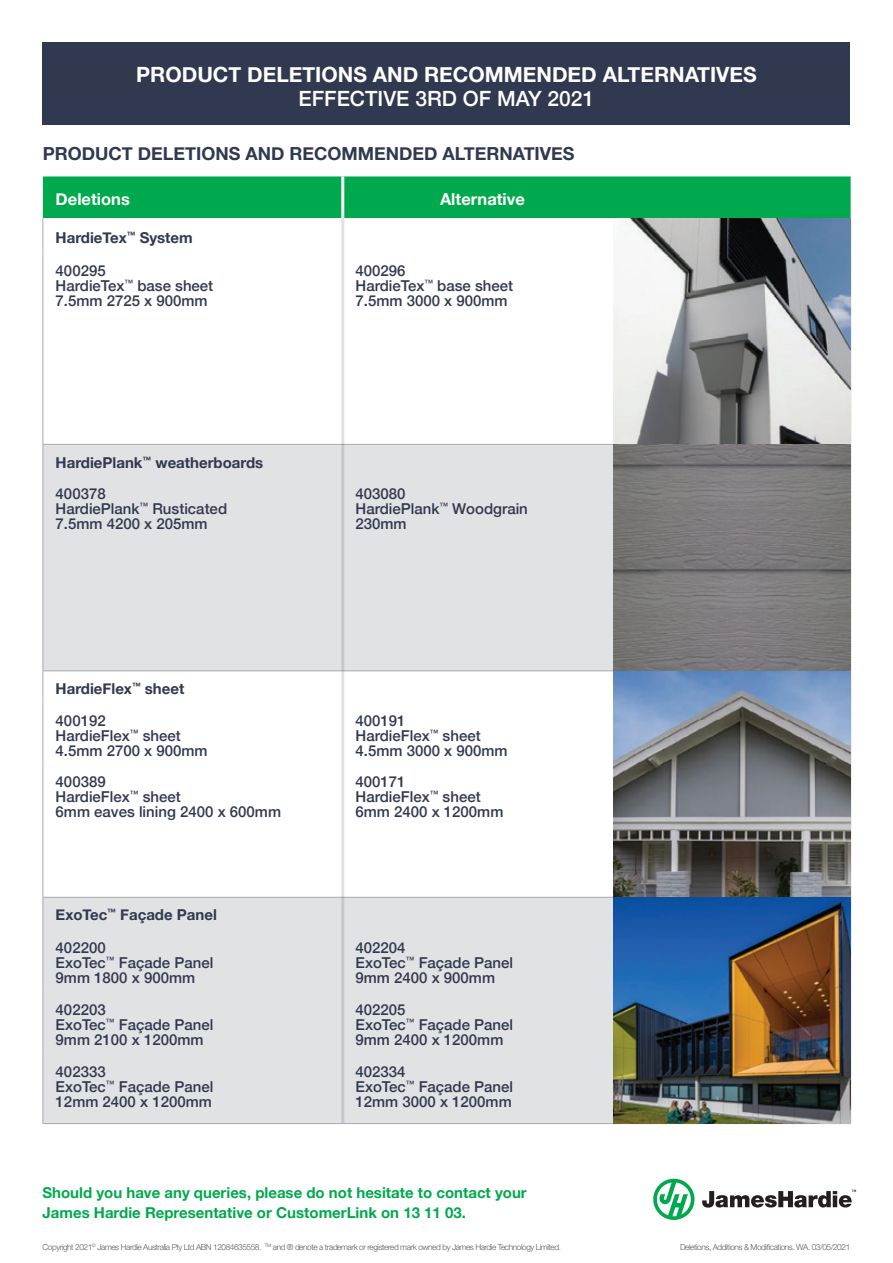
<style>
.page{position:relative;width:893px;height:1263px;background:#fff}
.page>*{position:absolute;margin:0;border:0;box-sizing:border-box;transform-origin:0 0}
.t1{font:700 21px "Helvetica Neue";color:#fff}
.t2{font:500 21px "Helvetica Neue";color:#fff}
.t3{font:700 18px "Helvetica Neue";color:#30394f}
.t4{font:700 16.5px "Helvetica Neue";color:#fff}
.t5{font:500 15px/15px "Helvetica Neue";color:#30394f}
.t6{font:700 15px/19.5px "Helvetica Neue";color:#00a94d}
.t7{font:700 15px/31.7px "Helvetica Neue";color:#30394f}
.t8{font:300 8.25px "Helvetica Neue LT Std";letter-spacing:-.05em;color:#57585a}
.s1{font-weight:500}
</style>
<div class="page">
<svg style="left:653px;top:1179px;width:41px;height:41px"></svg>
<svg style="left:702px;top:1190px;width:154px;height:17px"></svg>
<div style="left:43px;top:43px;width:807px;height:82px;background:#30394f"></div>
<div style="left:43px;top:176px;width:808px;height:42px;background:#00a94d"></div>
<svg style="left:44px;top:445px;width:570px;height:678px;fill:#e1e2e4"></svg>
<hr style="left:43px;top:218px;width:1px;height:35px;background:#a8a9ad">
<hr style="left:850px;top:218px;width:1px;height:35px;background:#a8a9ad">
<hr style="left:43px;top:253px;width:1px;height:191px;background:#a8a9ad">
<hr style="left:850px;top:253px;width:1px;height:191px;background:#a8a9ad">
<hr style="left:43px;top:444px;width:300px;height:1px;background:#a8a9ad">
<hr style="left:43px;top:445px;width:1px;height:31px;background:#a8a9ad">
<hr style="left:343px;top:444px;width:271px;height:1px;background:#a8a9ad">
<hr style="left:614px;top:444px;width:237px;height:1px;background:#a8a9ad">
<hr style="left:850px;top:445px;width:1px;height:31px;background:#a8a9ad">
<hr style="left:43px;top:476px;width:1px;height:194px;background:#a8a9ad">
<hr style="left:850px;top:476px;width:1px;height:194px;background:#a8a9ad">
<hr style="left:43px;top:670px;width:300px;height:1px;background:#a8a9ad">
<hr style="left:43px;top:671px;width:1px;height:31px;background:#a8a9ad">
<hr style="left:343px;top:670px;width:271px;height:1px;background:#a8a9ad">
<hr style="left:614px;top:670px;width:237px;height:1px;background:#a8a9ad">
<hr style="left:850px;top:671px;width:1px;height:31px;background:#a8a9ad">
<hr style="left:43px;top:702px;width:1px;height:62px;background:#a8a9ad">
<hr style="left:850px;top:702px;width:1px;height:62px;background:#a8a9ad">
<hr style="left:43px;top:764px;width:1px;height:133px;background:#a8a9ad">
<hr style="left:850px;top:764px;width:1px;height:133px;background:#a8a9ad">
<hr style="left:43px;top:897px;width:300px;height:1px;background:#a8a9ad">
<hr style="left:43px;top:898px;width:1px;height:31px;background:#a8a9ad">
<hr style="left:343px;top:897px;width:271px;height:1px;background:#a8a9ad">
<hr style="left:614px;top:897px;width:237px;height:1px;background:#a8a9ad">
<hr style="left:850px;top:898px;width:1px;height:31px;background:#a8a9ad">
<hr style="left:43px;top:929px;width:1px;height:63px;background:#a8a9ad">
<hr style="left:850px;top:929px;width:1px;height:63px;background:#a8a9ad">
<hr style="left:43px;top:992px;width:1px;height:61px;background:#a8a9ad">
<hr style="left:850px;top:992px;width:1px;height:61px;background:#a8a9ad">
<hr style="left:43px;top:1053px;width:1px;height:70px;background:#a8a9ad">
<hr style="left:850px;top:1053px;width:1px;height:70px;background:#a8a9ad">
<hr style="left:43px;top:1123px;width:300px;height:1px;background:#a8a9ad">
<hr style="left:343px;top:1123px;width:271px;height:1px;background:#a8a9ad">
<hr style="left:614px;top:1123px;width:237px;height:1px;background:#a8a9ad">
<hr style="left:341px;top:176px;width:3px;height:42px;background:#fff">
<img style="left:614px;top:218px;width:236px;height:905px">
<hr style="left:341px;top:218px;width:3px;height:905px;background:#e1e2e4">
<h1 class="t1" style="left:136px;top:58px;width:622px">PRODUCT DELETIONS AND RECOMMENDED ALTERNATIVES</h1>
<h1 class="t2" style="left:299px;top:82px;width:297px">EFFECTIVE 3RD OF MAY 2021</h1>
<p class="t3" style="left:43px;top:139px;width:533px">PRODUCT DELETIONS AND RECOMMENDED ALTERNATIVES</p>
<p class="t4" style="left:56px;top:186px;width:76px">Deletions</p>
<p class="t4" style="left:440px;top:186px;width:86px">Alternative</p>
<p class="t7" style="left:56px;top:222px;width:139px">HardieTex<sup>™</sup> System</p>
<p class="t5" style="left:56px;top:262px;width:159px">400295<br>HardieTex<sup>™</sup> base sheet<br>7.5mm 2725 x 900mm</p>
<p class="t5" style="left:356px;top:262px;width:159px">400296<br>HardieTex<sup>™</sup> base sheet<br>7.5mm 3000 x 900mm</p>
<p class="t7" style="left:56px;top:447px;width:209px">HardiePlank<sup>™</sup> weatherboards<br><span class="s1">400378</span></p>
<p class="t5" style="left:56px;top:500px;width:173px">HardiePlank<sup>™</sup> Rusticated<br>7.5mm 4200 x 205mm</p>
<p class="t7" style="left:56px;top:673px;width:130px">HardieFlex<sup>™</sup> sheet<br><span class="s1">400192</span></p>
<p class="t5" style="left:56px;top:726px;width:153px">HardieFlex<sup>™</sup> sheet<br>4.5mm 2700 x 900mm</p>
<p class="t5" style="left:356px;top:485px;width:174px">403080<br>HardiePlank<sup>™</sup> Woodgrain<br>230mm</p>
<p class="t5" style="left:356px;top:711px;width:153px">400191<br>HardieFlex<sup>™</sup> sheet<br>4.5mm 3000 x 900mm</p>
<p class="t5" style="left:56px;top:773px;width:227px">400389<br>HardieFlex<sup>™</sup> sheet<br>6mm eaves lining 2400 x 600mm</p>
<p class="t5" style="left:356px;top:773px;width:149px">400171<br>HardieFlex<sup>™</sup> sheet<br>6mm 2400 x 1200mm</p>
<p class="t7" style="left:56px;top:899px;width:163px;line-height:32.2px">ExoTec<sup>™</sup> Façade Panel<br><span class="s1">402200</span></p>
<p class="t5" style="left:56px;top:954px;width:159px">ExoTec<sup>™</sup> Façade Panel<br>9mm 1800 x 900mm</p>
<p class="t5" style="left:356px;top:939px;width:159px">402204<br>ExoTec<sup>™</sup> Façade Panel<br>9mm 2400 x 900mm</p>
<p class="t5" style="left:56px;top:1001px;width:159px">402203<br>ExoTec<sup>™</sup> Façade Panel<br>9mm 2100 x 1200mm</p>
<p class="t5" style="left:356px;top:1001px;width:159px">402205<br>ExoTec<sup>™</sup> Façade Panel<br>9mm 2400 x 1200mm</p>
<p class="t5" style="left:56px;top:1062px;width:159px">402333<br>ExoTec<sup>™</sup> Façade Panel<br>12mm 2400 x 1200mm</p>
<p class="t5" style="left:356px;top:1062px;width:159px">402334<br>ExoTec<sup>™</sup> Façade Panel<br>12mm 3000 x 1200mm</p>
<p class="t6" style="left:43px;top:1183px;width:486px">Should you have any queries, please do not hesitate to contact your<br>James Hardie Representative or CustomerLink on 13 11 03.</p>
<p class="t8" style="left:43px;top:1242px;width:520px">Copyright 2021<sup>©</sup> James Hardie Australia Pty Ltd ABN 12084635558. <sup>TM</sup> and ® denote a trademark or registered mark owned by James Hardie Technology Limited.</p>
<p class="t8" style="left:680px;top:1242px;width:172px">Deletions, Additions &amp; Modifications. WA. 03/05/2021</p>
</div>
